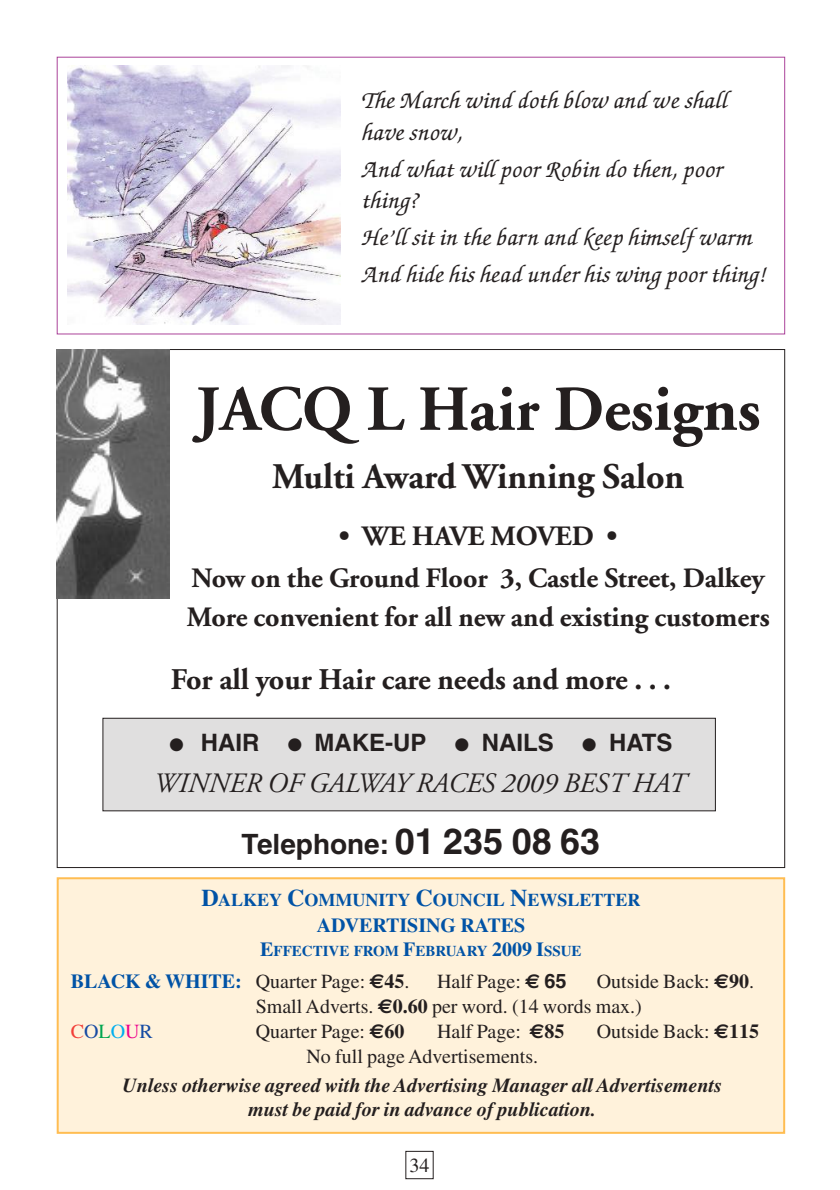
<style>
.page{position:relative;width:840px;height:1190px;background:#fff}
.page>*{position:absolute;margin:0;border:0;box-sizing:border-box;transform-origin:0 0}
.t1{font:700 64px "Adobe Garamond";color:#241f1f}
.t2{font:700 36px "Adobe Garamond";color:#241f1f}
.t3{font:700 30px "Adobe Garamond";color:#241f1f}
.t4{font:700 28px/42.2px "Adobe Garamond";color:#241f1f;text-align:center}
.t5{font:italic 28px "Adobe Garamond";color:#241f1f}
.t6{font:700 28px "Helvetica";color:#241f1f}
.t7{font:italic 500 26px/31.2px "Zapf Chancery";color:#241f1f}
.t8{font:700 24px "Helvetica";color:#241f1f}
.t9{font:20px/24.8px "Times";color:#241f1f}
.t10{font:italic 700 20px/24px "Times";color:#241f1f;text-align:center}
.t11{font:700 20px "Times";color:#0153a6}
.t12{font:20px "Times";color:#f23e37}
.t13{font:700 18px "Times";color:#0153a6}
.t14{font:700 15px "Times";color:#0153a6}
.s1{font-size:36px}
.s2{font-size:24px}
.s3{font-size:20px}
.s4{font-weight:700;color:#0153a6}
.s5{font-family:"Euro Sans";font-weight:700}
.s6{font-weight:700}
.s7{font-family:"Helvetica";font-weight:700}
.s8{color:#174aa2}
.s9{color:#00a650}
.s10{color:#00aeef}
.s11{color:#ee008c}
.s12{color:#154ba3}
</style>
<div class="page">
<div style="left:405px;top:1151px;width:29px;height:28px;border:1px solid #241f1f"></div>
<div style="left:58px;top:878px;width:726px;height:255px;background:#fff2db"></div>
<div style="left:57px;top:877px;width:728px;height:257px;border:2px solid #ffbd52"></div>
<div style="left:103px;top:718px;width:612px;height:93px;background:#e0dfdf"></div>
<div style="left:102px;top:718px;width:614px;height:93px;border:1px solid #241f1f"></div>
<img style="left:57px;top:350px;width:112px;height:249px">
<img style="left:68px;top:65px;width:272px;height:260px">
<h3 class="t7" style="left:362px;top:88px;width:367px">The March wind doth blow and we shall have snow,</h3>
<h3 class="t7" style="left:362px;top:156px;width:363px">And what will poor Robin do then, poor thing?</h3>
<h3 class="t7" style="left:362px;top:221px;width:406px;line-height:36.8px">He’ll sit in the barn and keep himself warm<br>And hide his head under his wing poor thing!</h3>
<h1 class="t1" style="left:196px;top:384px;width:566px">JACQ L Hair Designs</h1>
<h2 class="t2" style="left:272px;top:462px;width:414px">Multi Award Winning Salon</h2>
<h3 class="t4" style="left:192px;top:517px;width:575px">• WE HAVE MOVED •<br>Now on the Ground Floor 3, Castle Street, Dalkey</h3>
<h3 class="t4" style="left:187px;top:599px;width:585px">More convenient for all new and existing customers</h3>
<h3 class="t3" style="left:171px;top:667px;width:502px">For all your Hair care needs and more . . .</h3>
<p class="t8" style="left:169px;top:733px;width:504px">● HAIR ● MAKE-UP ● NAILS ● HATS</p>
<h3 class="t5" style="left:153px;top:772px;width:534px">WINNER OF GALWAY RACES 2009 BEST HAT</h3>
<h3 class="t6" style="left:242px;top:833px;width:360px">Telephone: <span class="s1">01 235 08 63</span></h3>
<p class="t13" style="left:201px;top:894px;width:440px"><span class="s2">D</span>ALKEY <span class="s2">C</span>OMMUNITY <span class="s2">C</span>OUNCIL <span class="s2">N</span>EWSLETTER</p>
<p class="t11" style="left:317px;top:918px;width:210px">ADVERTISING RATES</p>
<p class="t14" style="left:260px;top:946px;width:323px"><span class="s3">E</span>FFECTIVE FROM <span class="s3">F</span>EBRUARY <span class="s3">2009 I</span>SSUE</p>
<p class="t9" style="left:71px;top:971px;width:340px"><span class="s4">BLACK &amp; WHITE:</span> Quarter Page: <span class="s5">€</span><span class="s6">45</span>.</p>
<p class="t9" style="left:437px;top:971px;width:131px">Half Page: <span class="s5">€</span> <span class="s7">65</span></p>
<p class="t9" style="left:256px;top:971px;width:500px;text-indent:341px">Outside Back: <span class="s5">€</span><span class="s6">90</span>.<br>Small Adverts. <span class="s5">€</span><span class="s6">0.60</span> per word. (14 words max.)</p>
<p class="t12" style="left:71px;top:1024px;width:84px">C<span class="s8">O</span><span class="s9">L</span><span class="s10">O</span><span class="s11">U</span><span class="s12">R</span></p>
<p class="t9" style="left:256px;top:1021px;width:150px">Quarter Page: <span class="s5">€</span><span class="s6">60</span></p>
<p class="t9" style="left:437px;top:1021px;width:129px">Half Page: <span class="s5">€</span><span class="s6">85</span></p>
<p class="t9" style="left:597px;top:1021px;width:164px">Outside Back: <span class="s5">€</span><span class="s6">115</span></p>
<p class="t9" style="left:306px;top:1045px;width:233px">No full page Advertisements.</p>
<p class="t10" style="left:123px;top:1075px;width:601px">Unless otherwise agreed with the Advertising Manager all Advertisements must be paid for in advance of publication.</p>
<p class="t9" style="left:410px;top:1154px;width:21px">34</p>
</div>
